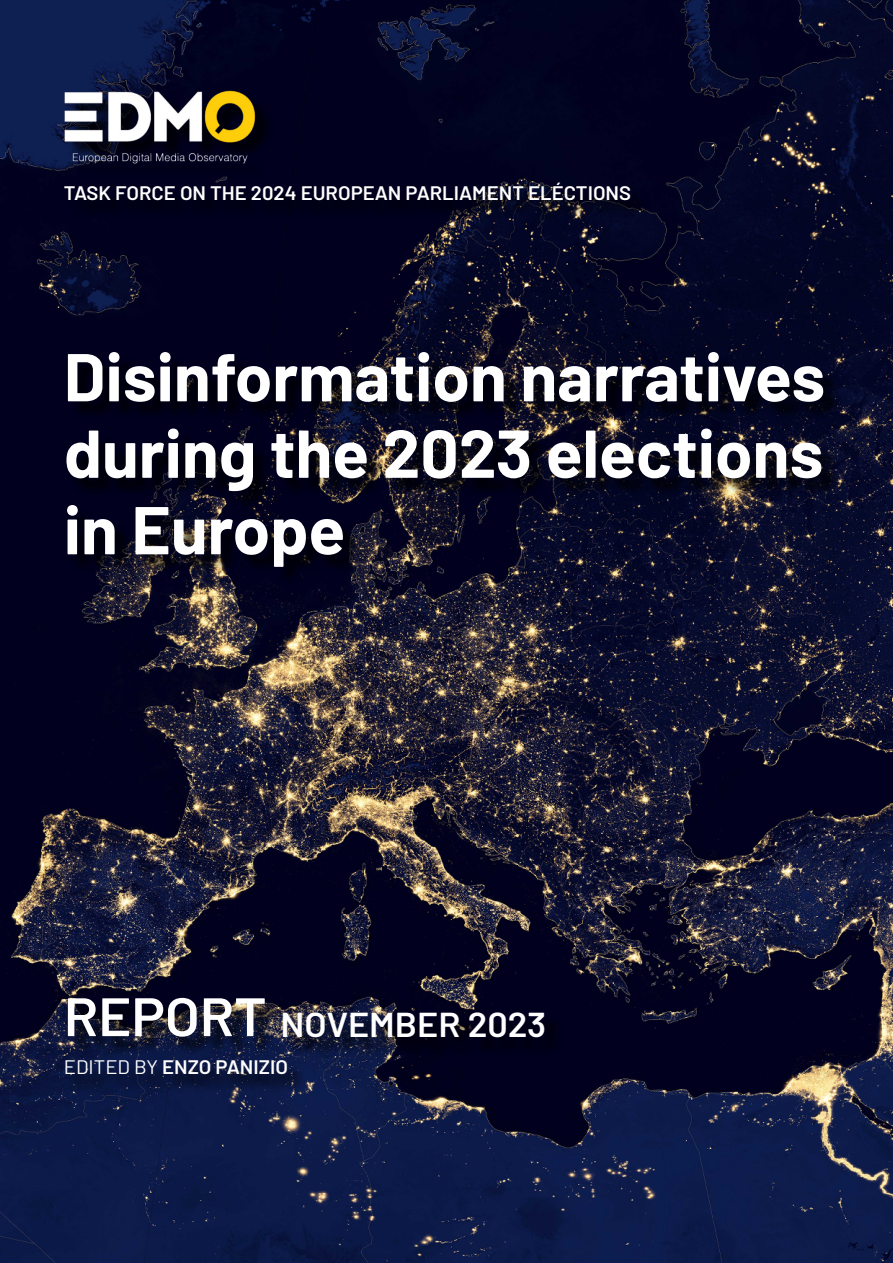
<style>
.page{position:relative;width:893px;height:1263px;background:#fff}
.page>*{position:absolute;margin:0;border:0;box-sizing:border-box;transform-origin:0 0}
.t1{font:700 67.5px/76.5px "Barlow";color:#fff;text-align:justify}
.t2{font:600 34.5px "Barlow";color:#fff;scale:1.04 1}
.t3{font:600 19.5px "Barlow";color:#fff;scale:1.04 1}
.s1{font-size:54px}
.s2{font-weight:400}
</style>
<div class="page">
<img style="left:0;top:0;width:893px;height:1263px">
<div style="left:69px;top:355px;width:773px;height:230px;background:#000;opacity:.75"></div>
<div style="left:67px;top:185px;width:582px;height:34px;background:#000;opacity:.75"></div>
<div style="left:67px;top:94px;width:207px;height:87px;background:#00001d"></div>
<img style="left:64px;top:88px;width:195px;height:77px">
<div style="left:68px;top:1062px;width:237px;height:31px;background:#000;opacity:.75"></div>
<div style="left:70px;top:1000px;width:213px;height:55px;background:#000;opacity:.75"></div>
<div style="left:286px;top:1015px;width:277px;height:40px;background:#000;opacity:.75"></div>
<p class="t3" style="left:64px;top:179px;width:547px">TASK FORCE ON THE 2024 EUROPEAN PARLIAMENT ELÉCTIONS</p>
<h1 class="t1" style="left:64px;top:333px;width:763px">Disinformation narratives during the 2023 elections in Europe</h1>
<h2 class="t2" style="left:64px;top:999px;width:465px"><span class="s1">REPORT</span> NOVEMBER 2023</h2>
<p class="t3" style="left:64px;top:1053px;width:217px"><span class="s2">EDITED BY</span> ENZO PANIZIO</p>
</div>
